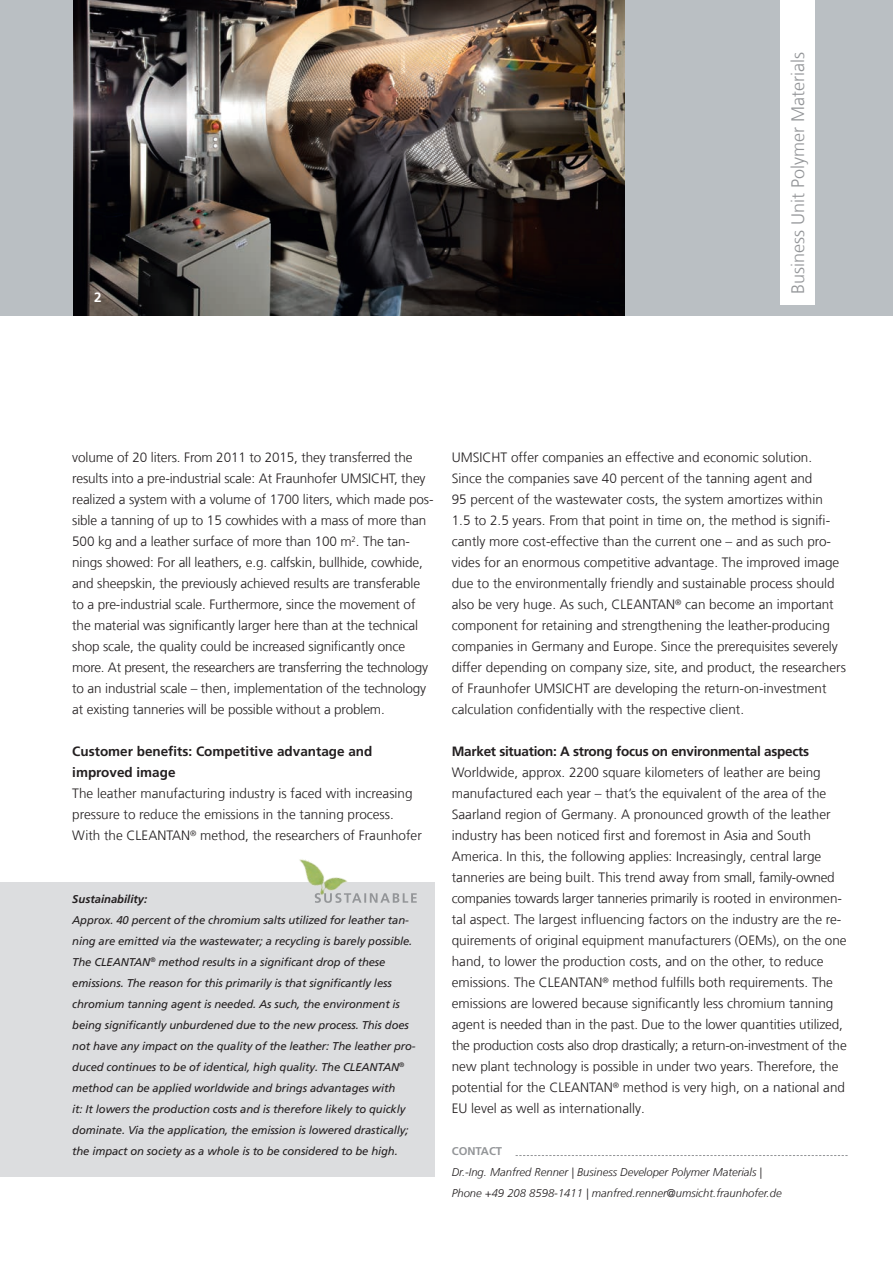
<style>
.page{position:relative;width:893px;height:1263px;background:#fff}
.page>*{position:absolute;margin:0;border:0;box-sizing:border-box;transform-origin:0 0}
.t1{font:300 18px "Frutiger LT Com";color:#939598}
.t2{font:300 13.5px/21px "Frutiger LT Com";color:#231f20}
.t3{font:700 13.5px/21px "Frutiger LT Com";letter-spacing:-.01em;color:#231f20}
.t4{font:700 13.5px "Frutiger LT Com";color:#fff}
.t5{font:italic 11.25px/21px "Frutiger LT Com";letter-spacing:-.01em;color:#231f20}
.t6{font:italic 300 11.25px/21px "Frutiger LT Com";color:#231f20}
.t7{font:italic 700 11.25px "Frutiger LT Com";color:#231f20}
.t8{font:700 11.25px "Frutiger LT Com";color:#939598}
</style>
<div class="page">
<div style="left:0;top:0;width:893px;height:315px;background:#babfc3"></div>
<div style="left:780px;top:0;width:34px;height:305px;background:#fff"></div>
<div style="left:0;top:882px;width:435px;height:294px;background:#dcdddf"></div>
<svg style="left:516px;top:1155px;width:332px;height:1px"></svg>
<img style="left:73px;top:0;width:552px;height:315px">
<svg style="left:350px;top:893px;width:67px;height:10px"></svg>
<img style="left:299px;top:859px;width:51px;height:44px">
<p class="t4" style="left:94px;top:290px;width:9px">2</p>
<h1 class="t1" style="left:787px;top:294px;width:244px;rotate:-90deg">Business Unit Polymer Materials</h1>
<h1 class="t1" style="left:787px;top:294px;width:155px;rotate:-90deg">Ge chäftsfeld Name</h1>
<p class="t2" style="left:72px;top:447px;width:363px">volume of 20 liters. From 2011 to 2015, they transferred the results into a pre-industrial scale: At Fraunhofer UMSICHT, they realized a system with a volume of 1700 liters, which made pos&shy;sible a tanning of up to 15 cowhides with a mass of more than 500 kg and a leather surface of more than 100 m<sup>2</sup>. The tan&shy;nings showed: For all leathers, e.g. calfskin, bullhide, cowhide, and sheepskin, the previously achieved results are transferable to a pre-industrial scale. Furthermore, since the movement of the material was significantly larger here than at the technical shop scale, the quality could be increased significantly once more. At present, the researchers are transferring the technology to an industrial scale – then, implementation of the technology at existing tanneries will be possible without a problem.</p>
<p class="t3" style="left:72px;top:741px;width:302px">Customer benefits: Competitive advantage and improved image</p>
<p class="t2" style="left:72px;top:783px;width:351px">The leather manufacturing industry is faced with increasing pressure to reduce the emissions in the tanning process.<br>With the CLEANTAN<sup>®</sup> method, the researchers of Fraunhofer</p>
<p class="t7" style="left:72px;top:893px;width:77px">Sustainability:</p>
<p class="t5" style="left:72px;top:910px;width:345px">Approx. 40 percent of the chromium salts utilized for leather tan&shy;ning are emitted via the wastewater; a recycling is barely possible.<br>The CLEANTAN<sup>®</sup> method results in a significant drop of these emissions. The reason for this primarily is that significantly less chromium tanning agent is needed. As such, the environment is being significantly unburdened due to the new process. This does not have any impact on the quality of the leather: The leather pro&shy;duced continues to be of identical, high quality. The CLEANTAN<sup>® </sup>method can be applied worldwide and brings advantages with<br>it: It lowers the production costs and is therefore likely to quickly dominate. Via the application, the emission is lowered drastically; the impact on society as a whole is to be considered to be high.</p>
<p class="t2" style="left:452px;top:447px;width:396px">UMSICHT offer companies an effective and economic solution.<br>Since the companies save 40 percent of the tanning agent and<br>95 percent of the wastewater costs, the system amortizes within<br>1.5 to 2.5 years. From that point in time on, the method is signifi&shy;cantly more cost-effective than the current one – and as such pro&shy;vides for an enormous competitive advantage. The improved image due to the environmentally friendly and sustainable process should also be very huge. As such, CLEANTAN<sup>®</sup> can become an important component for retaining and strengthening the leather-producing companies in Germany and Europe. Since the prerequisites severely differ depending on company size, site, and product, the researchers of Fraunhofer UMSICHT are developing the return-on-investment calculation confidentially with the respective client.</p>
<p class="t3" style="left:452px;top:741px;width:359px">Market situation: A strong focus on environmental aspects</p>
<p class="t2" style="left:452px;top:762px;width:396px">Worldwide, approx. 2200 square kilometers of leather are being manufactured each year – that’s the equivalent of the area of the Saarland region of Germany. A pronounced growth of the leather industry has been noticed first and foremost in Asia and South America. In this, the following applies: Increasingly, central large tanneries are being built. This trend away from small, family-owned companies towards larger tanneries primarily is rooted in environmen&shy;tal aspect. The largest influencing factors on the industry are the re&shy;quirements of original equipment manufacturers (OEMs), on the one hand, to lower the production costs, and on the other, to reduce emissions. The CLEANTAN<sup>®</sup> method fulfills both requirements. The emissions are lowered because significantly less chromium tanning agent is needed than in the past. Due to the lower quantities utilized, the production costs also drop drastically; a return-on-investment of the new plant technology is possible in under two years. Therefore, the potential for the CLEANTAN<sup>®</sup> method is very high, on a national and EU level as well as internationally.</p>
<p class="t8" style="left:452px;top:1145px;width:52px">CONTACT</p>
<p class="t6" style="left:452px;top:1162px;width:331px">Dr.-Ing. Manfred Renner | Business Developer Polymer Materials |<br>Phone +49 208 8598-1411 | manfred.renner@umsicht.fraunhofer.de</p>
</div>
